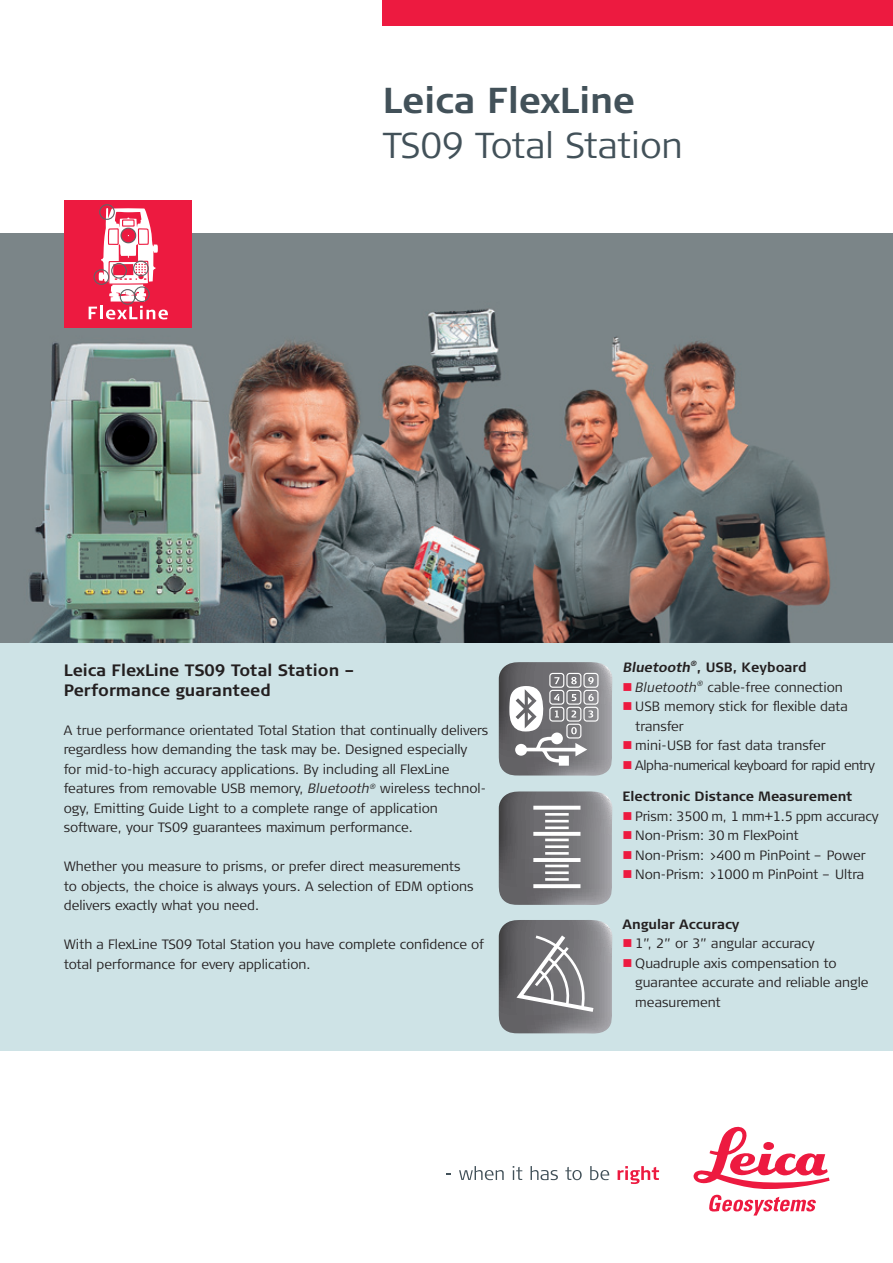
<style>
.page{position:relative;width:893px;height:1263px;background:#fff}
.page>*{position:absolute;margin:0;border:0;box-sizing:border-box;transform-origin:0 0}
.t1{font:300 36px "Signa Column";color:#425159}
.t2{font:700 36px "Signa Column";color:#425159}
.t3{font:700 16.5px/19.5px "Signa Column";color:#231f20}
.t4{font:300 13.5px/19.5px "Signa Column";color:#231f20}
.t5{font:700 13.5px "Signa Column";color:#231f20}
.t6{font:300 13.5px "Signa Column";letter-spacing:-.03em;color:#231f20}
.s1{font-style:italic}
.s2{color:#ed1a40}
</style>
<div class="page">
<div style="left:383px;top:0;width:510px;height:26px;background:#ed1a40"></div>
<svg style="left:459px;top:1166px;width:45px;height:14px"></svg>
<svg style="left:513px;top:1166px;width:9px;height:14px"></svg>
<svg style="left:531px;top:1166px;width:27px;height:14px"></svg>
<svg style="left:565px;top:1167px;width:17px;height:13px"></svg>
<svg style="left:590px;top:1166px;width:19px;height:14px"></svg>
<svg style="left:618px;top:1166px;width:41px;height:18px"></svg>
<svg style="left:693px;top:1127px;width:136px;height:62px"></svg>
<svg style="left:709px;top:1195px;width:107px;height:20px"></svg>
<div style="left:0;top:642px;width:893px;height:408px;background:#cee3e6"></div>
<img style="left:0;top:234px;width:893px;height:408px">
<div style="left:64px;top:200px;width:127px;height:127px;background:#ed1a40"></div>
<svg style="left:89px;top:204px;width:79px;height:116px"></svg>
<svg style="left:499px;top:920px;width:113px;height:114px;background:#828285"></svg>
<svg style="left:499px;top:662px;width:113px;height:114px;background:#919194"></svg>
<svg style="left:499px;top:791px;width:113px;height:114px;background:#77777b"></svg>
<svg style="left:533px;top:806px;width:47px;height:4px"></svg>
<hr style="left:545px;top:813px;width:24px;height:3px;background:#fff">
<svg style="left:533px;top:832px;width:47px;height:4px"></svg>
<hr style="left:533px;top:858px;width:47px;height:4px;background:#fff">
<svg style="left:533px;top:884px;width:47px;height:4px"></svg>
<hr style="left:545px;top:820px;width:24px;height:2px;background:#fff">
<hr style="left:545px;top:826px;width:24px;height:3px;background:#fff">
<hr style="left:545px;top:838px;width:24px;height:3px;background:#fff">
<hr style="left:545px;top:845px;width:24px;height:3px;background:#fff">
<hr style="left:545px;top:852px;width:24px;height:3px;background:#fff">
<hr style="left:545px;top:865px;width:24px;height:2px;background:#fff">
<hr style="left:545px;top:871px;width:24px;height:3px;background:#fff">
<hr style="left:545px;top:878px;width:24px;height:3px;background:#fff">
<h1 class="t2" style="left:383px;top:79px;width:254px">Leica FlexLine</h1>
<h1 class="t1" style="left:383px;top:125px;width:302px">TS09 Total Station</h1>
<p class="t3" style="left:64px;top:661px;width:292px">Leica FlexLine TS09 Total Station –<br>Performance guaranteed</p>
<p class="t4" style="left:64px;top:720px;width:426px">A true performance orientated Total Station that continually delivers regardless how demanding the task may be. Designed especially for mid-to-high accuracy applications. By including all FlexLine features from removable USB memory, <span class="s1">Bluetooth</span><sup>®</sup> wireless technol&shy;ogy, Emitting Guide Light to a complete range of application software, your TS09 guarantees maximum performance.</p>
<p class="t4" style="left:64px;top:857px;width:411px">Whether you measure to prisms, or prefer direct measurements to objects, the choice is always yours. A selection of EDM options delivers exactly what you need.</p>
<p class="t4" style="left:64px;top:935px;width:422px">With a FlexLine TS09 Total Station you have complete confidence of total performance for every application.</p>
<p class="t5" style="left:622px;top:660px;width:186px"><span class="s1">Bluetooth</span><sup>®</sup>, USB, Keyboard</p>
<p class="t4" style="left:622px;top:677px;width:222px"><span class="s2">■</span> <span class="s1">Bluetooth</span><sup>®</sup> cable-free connection</p>
<p class="t4" style="left:635px;top:697px;width:214px;text-indent:-13px"><span class="s2">■</span> USB memory stick for flexible data transfer</p>
<p class="t4" style="left:622px;top:736px;width:205px"><span class="s2">■</span> mini-USB for fast data transfer</p>
<p class="t6" style="left:622px;top:757px;width:254px"><span class="s2">■</span> Alpha-numerical keyboard for rapid entry</p>
<p class="t5" style="left:622px;top:789px;width:231px">Electronic Distance Measurement</p>
<p class="t4" style="left:622px;top:806px;width:258px"><span class="s2">■</span> Prism: 3500 m, 1 mm+1.5 ppm accuracy</p>
<p class="t4" style="left:622px;top:826px;width:178px"><span class="s2">■</span> Non-Prism: 30 m FlexPoint</p>
<p class="t4" style="left:622px;top:845px;width:245px"><span class="s2">■</span> Non-Prism: &gt;400 m PinPoint – Power</p>
<p class="t4" style="left:622px;top:865px;width:243px"><span class="s2">■</span> Non-Prism: &gt;1000 m PinPoint – Ultra</p>
<p class="t5" style="left:622px;top:916px;width:119px">Angular Accuracy</p>
<p class="t4" style="left:622px;top:934px;width:194px"><span class="s2">■</span> 1”, 2” or 3” angular accuracy</p>
<p class="t4" style="left:635px;top:953px;width:235px;text-indent:-13px"><span class="s2">■</span> Quadruple axis compensation to guarantee accurate and reliable angle measurement</p>
</div>
